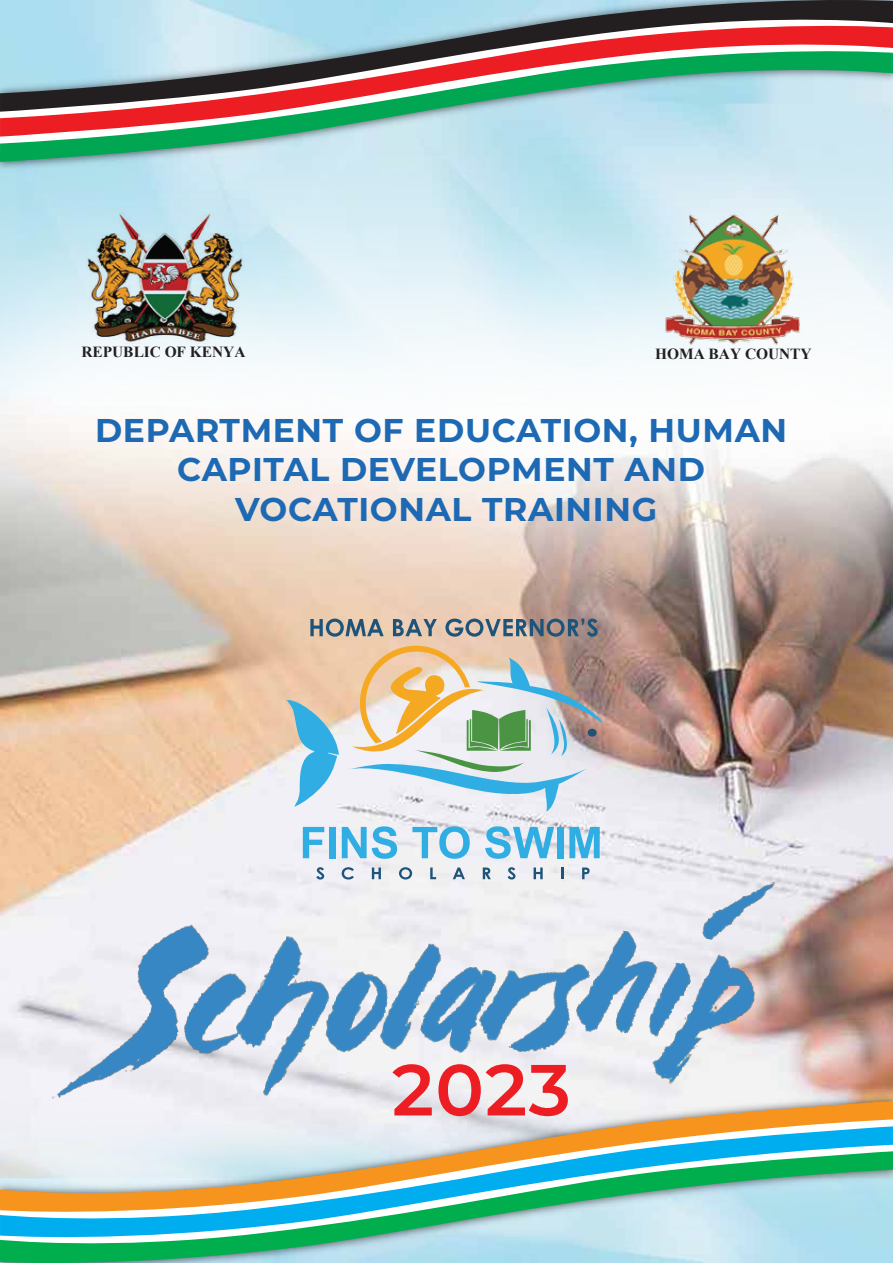
<style>
.page{position:relative;width:893px;height:1263px;background:#fff}
.page>*{position:absolute;margin:0;border:0;box-sizing:border-box;transform-origin:0 0}
.t1{font:600 72.15px "Montserrat";color:#ed1d24}
.t2{font:700 32.85px/39.5px "Montserrat";letter-spacing:.02em;color:#1d69b3;text-align:center}
.t3{font:700 15.45px "Times New Roman";letter-spacing:-.005em;color:#231f20}
</style>
<div class="page">
<img style="left:0;top:504px;width:893px;height:577px">
<img style="left:663px;top:206px;width:142px;height:143px">
<img style="left:86px;top:210px;width:159px;height:139px">
<svg style="left:0;top:137px;width:893px;height:25px;background:#a5d8d4"></svg>
<svg style="left:0;top:112px;width:893px;height:25px;background:#afbcb8"></svg>
<svg style="left:0;top:0;width:893px;height:112px;background:#99a2a2"></svg>
<svg style="left:0;top:1101px;width:893px;height:25px"></svg>
<svg style="left:0;top:1126px;width:893px;height:25px"></svg>
<svg style="left:0;top:1151px;width:893px;height:112px;background:#91d0c6"></svg>
<img style="left:48px;top:751px;width:751px;height:498px">
<svg style="left:287px;top:698px;width:52px;height:109px"></svg>
<svg style="left:348px;top:646px;width:255px;height:165px"></svg>
<svg style="left:303px;top:827px;width:21px;height:31px"></svg>
<div style="left:329px;top:827px;width:7px;height:31px;background:#30ade3"></div>
<svg style="left:342px;top:826px;width:55px;height:33px"></svg>
<svg style="left:412px;top:826px;width:58px;height:33px"></svg>
<svg style="left:485px;top:826px;width:69px;height:33px"></svg>
<div style="left:557px;top:827px;width:6px;height:31px;background:#30ade3"></div>
<svg style="left:569px;top:827px;width:31px;height:31px"></svg>
<svg style="left:316px;top:867px;width:8px;height:12px"></svg>
<svg style="left:342px;top:867px;width:12px;height:12px"></svg>
<svg style="left:372px;top:867px;width:9px;height:12px"></svg>
<svg style="left:399px;top:867px;width:13px;height:12px"></svg>
<svg style="left:430px;top:867px;width:6px;height:12px"></svg>
<svg style="left:453px;top:867px;width:12px;height:12px"></svg>
<svg style="left:483px;top:867px;width:8px;height:12px"></svg>
<svg style="left:508px;top:867px;width:7px;height:12px"></svg>
<svg style="left:534px;top:867px;width:9px;height:12px"></svg>
<svg style="left:561px;top:867px;width:3px;height:12px"></svg>
<svg style="left:582px;top:867px;width:8px;height:12px"></svg>
<svg style="left:310px;top:618px;width:74px;height:19px"></svg>
<svg style="left:393px;top:619px;width:44px;height:17px"></svg>
<svg style="left:445px;top:618px;width:153px;height:19px;background:#84898e"></svg>
<p class="t3" style="left:81px;top:341px;width:166px">REPUBLIC OF KENYA</p>
<p class="t3" style="left:655px;top:344px;width:158px">HOMA BAY COUNTY</p>
<p class="t2" style="left:95px;top:409px;width:694px">DEPARTMENT OF EDUCATION, HUMAN<br>CAPITAL DEVELOPMENT AND<br>VOCATIONAL TRAINING</p>
<h1 class="t1" style="left:392px;top:1039px;width:180px">2023</h1>
</div>
